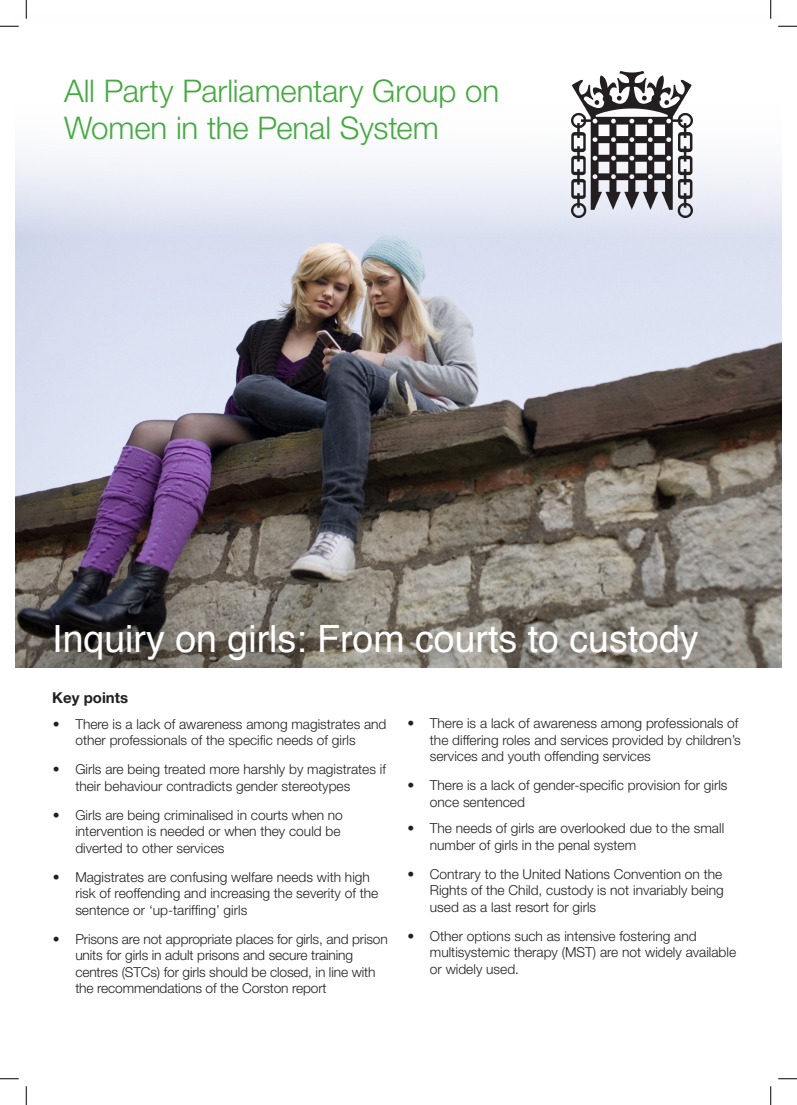
<style>
.page{position:relative;width:797px;height:1105px;background:#fff}
.page>*{position:absolute;margin:0;border:0;box-sizing:border-box;transform-origin:0 0}
.t1{font:37.5px "Helvetica";color:#fff}
.FRONT_PAGE___Subtitl{font:300 31.25px/36.2px "Helvetica Neue LT";letter-spacing:-.005em;color:#46aa42}
.heading{font:700 15px "Helvetica Neue LT";color:#231f20}
.t2{font:300 13.75px/16.5px "Helvetica Neue LT";color:#231f20}
</style>
<div class="page">
<img style="left:16px;top:237px;width:765px;height:430px">
<div style="left:16px;top:16px;width:765px;height:221px;background:linear-gradient(to bottom,#fff,#e3e7f3)"></div>
<img style="left:572px;top:71px;width:120px;height:146px">
<svg style="left:0;top:25px;width:19px;height:2px"></svg>
<svg style="left:778px;top:25px;width:19px;height:2px"></svg>
<svg style="left:0;top:1078px;width:19px;height:1px"></svg>
<svg style="left:778px;top:1078px;width:19px;height:1px"></svg>
<svg style="left:25px;top:0;width:2px;height:19px"></svg>
<svg style="left:25px;top:1086px;width:2px;height:19px"></svg>
<svg style="left:770px;top:0;width:1px;height:19px"></svg>
<svg style="left:770px;top:1086px;width:1px;height:19px"></svg>
<p class="FRONT_PAGE___Subtitl" style="left:64px;top:73px;width:436px">All Party Parliamentary Group on<br>Women in the Penal System</p>
<p class="t1" style="left:52px;top:610px;width:648px">Inquiry on girls: From courts to custody</p>
<p class="heading" style="left:52px;top:689px;width:77px">Key points</p>
<p class="t2" style="left:75px;top:715px;width:313px;text-indent:-22px">• There is a lack of awareness among magistrates and other professionals of the specific needs of girls</p>
<p class="t2" style="left:75px;top:761px;width:312px;text-indent:-22px">• Girls are being treated more harshly by magistrates if their behaviour contradicts gender stereotypes</p>
<p class="t2" style="left:75px;top:806px;width:269px;text-indent:-22px">• Girls are being criminalised in courts when no intervention is needed or when they could be diverted to other services</p>
<p class="t2" style="left:75px;top:868px;width:304px;text-indent:-22px">• Magistrates are confusing welfare needs with high risk of reoffending and increasing the severity of the sentence or ‘up-tariffing’ girls</p>
<p class="t2" style="left:75px;top:930px;width:314px;text-indent:-22px">• Prisons are not appropriate places for girls, and prison units for girls in adult prisons and secure training centres (STCs) for girls should be closed, in line with the recommendations of the Corston report</p>
<p class="t2" style="left:430px;top:715px;width:312px;text-indent:-22px">• There is a lack of awareness among professionals of the differing roles and services provided by children’s services and youth offending services</p>
<p class="t2" style="left:430px;top:777px;width:299px;text-indent:-22px">• There is a lack of gender-specific provision for girls once sentenced</p>
<p class="t2" style="left:430px;top:820px;width:296px;text-indent:-22px">• The needs of girls are overlooked due to the small number of girls in the penal system</p>
<p class="t2" style="left:430px;top:865px;width:295px;text-align:justify;text-indent:-22px">• Contrary to the United Nations Convention on the Rights of the Child, custody is not invariably being used as a last resort for girls</p>
<p class="t2" style="left:430px;top:927px;width:308px;text-indent:-22px">• Other options such as intensive fostering and multisystemic therapy (MST) are not widely available or widely used.</p>
</div>
